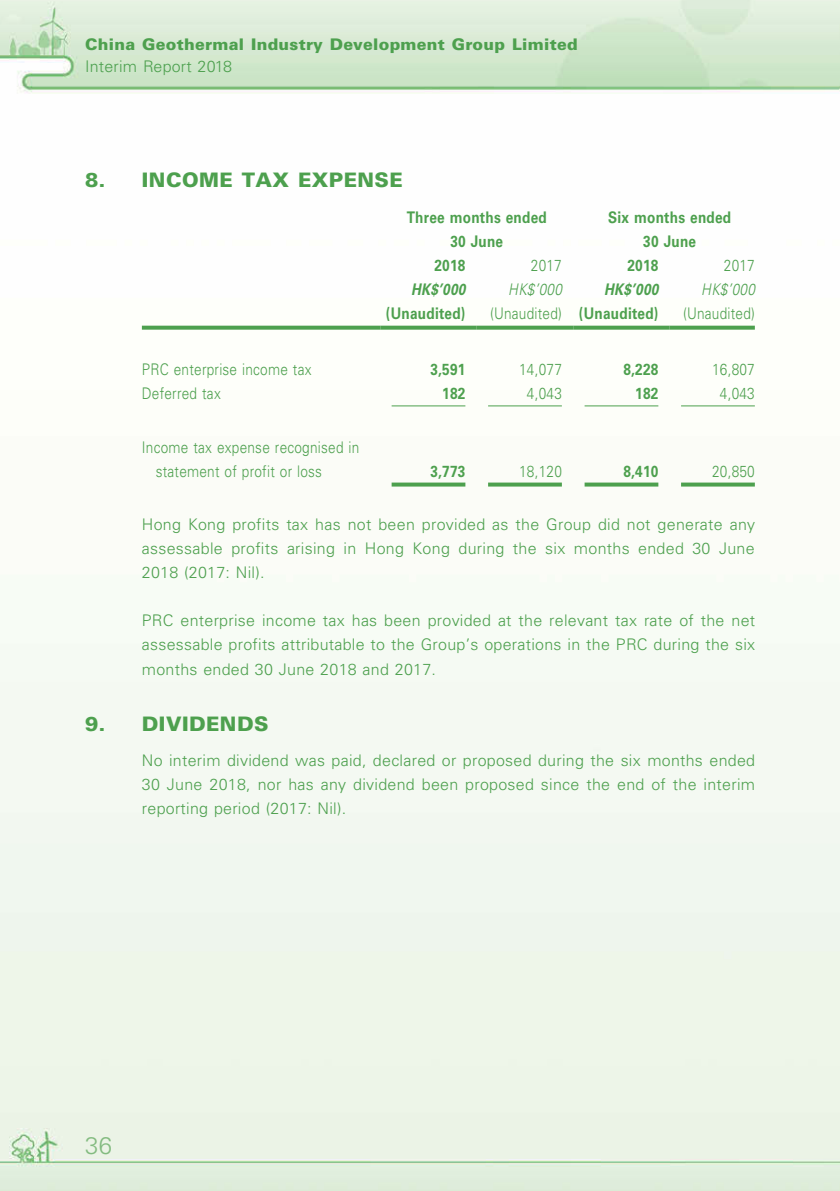
<style>
.page{position:relative;width:840px;height:1191px;background:#fff}
.page>*{position:absolute;margin:0;border:0;box-sizing:border-box;transform-origin:0 0}
.t1{font:300 24px "Univers LT Std";color:#83bb80}
.t2{font:900 20px "Univers LT Std";letter-spacing:.02em;color:#4da04e}
.t3{font:300 16px/24px "Univers LT Std";letter-spacing:.015em;color:#4da04e;text-align:justify}
.t4{font:300 16px/24px "Univers LT Std";letter-spacing:.015em;color:#4da04e;scale:.85 1}
.t5{font:700 16px/24px "Univers LT Std";letter-spacing:.015em;color:#4da04e;text-align:center;scale:.85 1}
.t6{font:900 16px "Univers LT Std";letter-spacing:.015em;color:#4da04e}
.t7{font:italic 700 16px "Univers LT Std";letter-spacing:.015em;color:#4da04e;scale:.85 1}
.t8{font:italic 300 16px "Univers LT Std";letter-spacing:.015em;color:#4da04e;scale:.85 1}
.s1{font-weight:700}
</style>
<div class="page">
<img style="left:0;top:0;width:840px;height:1153px">
<img style="left:0;top:247px;width:839px;height:944px">
<svg style="left:142px;top:326px;width:238px;height:4px"></svg>
<svg style="left:380px;top:326px;width:96px;height:4px"></svg>
<svg style="left:476px;top:326px;width:97px;height:4px"></svg>
<svg style="left:573px;top:326px;width:96px;height:4px"></svg>
<svg style="left:669px;top:326px;width:85px;height:4px"></svg>
<hr style="left:391px;top:405px;width:74px;height:1px;background:#4da04e">
<hr style="left:488px;top:405px;width:73px;height:1px;background:#4da04e">
<hr style="left:584px;top:405px;width:74px;height:1px;background:#4da04e">
<hr style="left:680px;top:405px;width:74px;height:1px;background:#4da04e">
<svg style="left:391px;top:482px;width:74px;height:4px"></svg>
<svg style="left:488px;top:482px;width:73px;height:4px"></svg>
<svg style="left:584px;top:482px;width:74px;height:4px"></svg>
<svg style="left:680px;top:482px;width:74px;height:4px"></svg>
<p class="t6" style="left:85px;top:35px;width:494px">China Geothermal Industry Development Group Limited</p>
<p class="t3" style="left:85px;top:55px;width:148px">Interim Report 2018</p>
<p class="t2" style="left:85px;top:167px;width:319px">8. INCOME TAX EXPENSE</p>
<p class="t5" style="left:406px;top:205px;width:166px">Three months ended<br>30 June</p>
<p class="t5" style="left:608px;top:205px;width:146px">Six months ended<br>30 June</p>
<p class="t5" style="left:434px;top:253px;width:38px">2018</p>
<p class="t4" style="left:530px;top:253px;width:38px">2017</p>
<p class="t5" style="left:627px;top:253px;width:38px">2018</p>
<p class="t4" style="left:723px;top:253px;width:38px">2017</p>
<p class="t7" style="left:411px;top:280px;width:65px">HK$’000</p>
<p class="t8" style="left:508px;top:279px;width:64px">HK$’000</p>
<p class="t7" style="left:603px;top:280px;width:65px">HK$’000</p>
<p class="t8" style="left:701px;top:279px;width:64px">HK$’000</p>
<p class="t5" style="left:386px;top:301px;width:95px">(Unaudited)</p>
<p class="t4" style="left:489px;top:301px;width:199px">(Unaudited) <span class="s1">(Unaudited)</span></p>
<p class="t4" style="left:682px;top:301px;width:86px">(Unaudited)</p>
<p class="t4" style="left:142px;top:357px;width:201px">PRC enterprise income tax</p>
<p class="t5" style="left:430px;top:357px;width:43px">3,591</p>
<p class="t4" style="left:519px;top:357px;width:52px">14,077</p>
<p class="t5" style="left:623px;top:357px;width:43px">8,228</p>
<p class="t4" style="left:711px;top:357px;width:52px">16,807</p>
<p class="t4" style="left:142px;top:381px;width:94px">Deferred tax</p>
<p class="t5" style="left:442px;top:381px;width:29px">182</p>
<p class="t4" style="left:526px;top:381px;width:43px">4,043</p>
<p class="t5" style="left:635px;top:381px;width:29px">182</p>
<p class="t4" style="left:719px;top:381px;width:43px">4,043</p>
<p class="t4" style="left:156px;top:435px;width:241px;text-indent:-14px">Income tax expense recognised in statement of profit or loss</p>
<p class="t5" style="left:430px;top:459px;width:43px">3,773</p>
<p class="t4" style="left:519px;top:459px;width:52px">18,120</p>
<p class="t5" style="left:623px;top:459px;width:43px">8,410</p>
<p class="t4" style="left:711px;top:459px;width:52px">20,850</p>
<p class="t3" style="left:142px;top:513px;width:614px">Hong Kong profits tax has not been provided as the Group did not generate any assessable profits arising in Hong Kong during the six months ended 30 June 2018 (2017: Nil).</p>
<p class="t3" style="left:142px;top:609px;width:614px">PRC enterprise income tax has been provided at the relevant tax rate of the net assessable profits attributable to the Group’s operations in the PRC during the six months ended 30 June 2018 and 2017.</p>
<p class="t2" style="left:85px;top:711px;width:185px">9. DIVIDENDS</p>
<p class="t3" style="left:142px;top:748px;width:614px">No interim dividend was paid, declared or proposed during the six months ended 30 June 2018, nor has any dividend been proposed since the end of the interim reporting period (2017: Nil).</p>
<h1 class="t1" style="left:85px;top:1131px;width:29px">36</h1>
</div>
